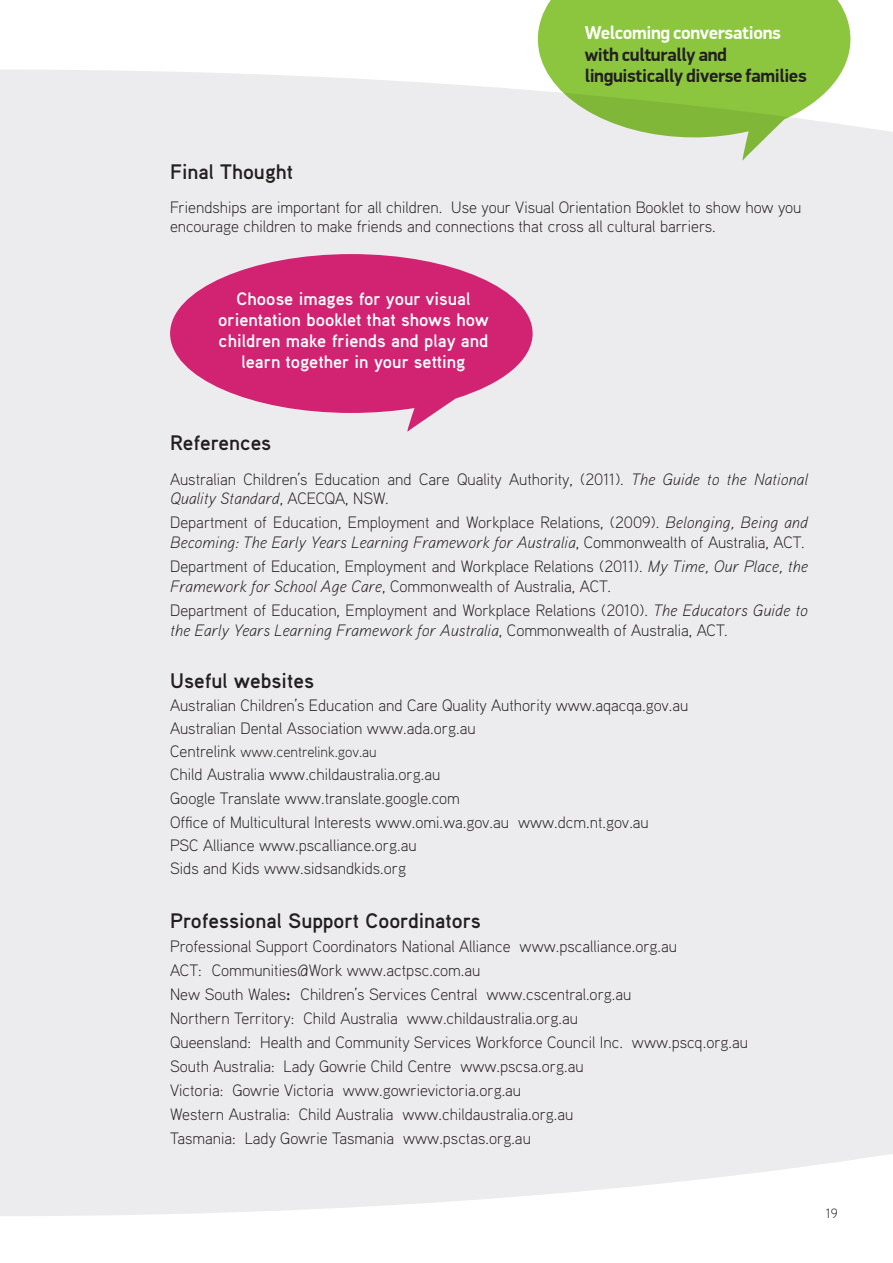
<style>
.page{position:relative;width:893px;height:1263px;background:#fff}
.page>*{position:absolute;margin:0;border:0;box-sizing:border-box;transform-origin:0 0}
.t1{font:700 21px "Aaux Pro";color:#231f20}
.t2{font:700 18.6px/21.3px "Din Display Pro PF";letter-spacing:-.02em;color:#231f20}
.t3{font:700 18.6px "Din Display Pro PF";letter-spacing:-.02em;color:#fff}
.t4{font:700 18px/20.7px "Aaux Pro";color:#fff;text-align:center}
.t5{font:300 16.5px/24px "Aaux Pro";color:#231f20}
.t6{font:300 15px "Aaux Pro";color:#231f20}
.t7{font:300 13.5px "Aaux Pro";color:#231f20}
.s1{font-style:italic}
.s2{font-size:16.5px}
.s3{font-weight:700}
</style>
<div class="page">
<div style="left:0;top:70px;width:893px;height:459px;background:#ececee"></div>
<div style="left:0;top:529px;width:893px;height:687px;background:#ececee"></div>
<svg style="left:538px;top:0;width:312px;height:162px;background:#a6cf70"></svg>
<svg style="left:170px;top:254px;width:363px;height:179px;background:#d95e96"></svg>
<p class="t3" style="left:585px;top:22px;width:198px">Welcoming conversations</p>
<p class="t2" style="left:585px;top:44px;width:223px">with culturally and linguistically diverse families</p>
<p class="t1" style="left:170px;top:158px;width:125px">Final Thought</p>
<p class="t5" style="left:170px;top:197px;width:633px;line-height:19px">Friendships are important for all children. Use your Visual Orientation Booklet to show how you encourage children to make friends and connections that cross all cultural barriers.</p>
<p class="t4" style="left:218px;top:288px;width:272px">Choose images for your visual orientation booklet that shows how children make friends and play and learn together in your setting</p>
<p class="t1" style="left:170px;top:429px;width:103px">References</p>
<p class="t5" style="left:170px;top:468px;width:639px;line-height:19.8px">Australian Children’s Education and Care Quality Authority, (2011). <span class="s1">The Guide to the National<br>Quality Standard</span>, ACECQA, NSW.</p>
<p class="t5" style="left:170px;top:512px;width:639px;line-height:19.8px">Department of Education, Employment and Workplace Relations, (2009). <span class="s1">Belonging, Being and<br>Becoming: The Early Years Learning Framework for Australia</span>, Commonwealth of Australia, ACT.</p>
<p class="t5" style="left:170px;top:556px;width:639px;line-height:19.8px">Department of Education, Employment and Workplace Relations (2011). <span class="s1">My Time, Our Place, the<br>Framework for School Age Care</span>, Commonwealth of Australia, ACT.</p>
<p class="t5" style="left:170px;top:600px;width:639px;line-height:19.8px">Department of Education, Employment and Workplace Relations (2010). <span class="s1">The Educators Guide to the Early Years Learning Framework for Australia</span>, Commonwealth of Australia, ACT.</p>
<p class="t1" style="left:170px;top:667px;width:145px">Useful websites</p>
<p class="t5" style="left:170px;top:693px;width:520px;line-height:23.2px">Australian Children’s Education and Care Quality Authority www.aqacqa.gov.au<br>Australian Dental Association www.ada.org.au</p>
<p class="t6" style="left:170px;top:742px;width:208px"><span class="s2">Centrelink</span> www.centrelink.gov.au</p>
<p class="t5" style="left:170px;top:762px;width:480px;line-height:23.4px">Child Australia www.childaustralia.org.au<br>Google Translate www.translate.google.com<br>Office of Multicultural Interests www.omi.wa.gov.au www.dcm.nt.gov.au PSC Alliance www.pscalliance.org.au<br>Sids and Kids www.sidsandkids.org</p>
<p class="t1" style="left:170px;top:907px;width:312px">Professional Support Coordinators</p>
<p class="t5" style="left:170px;top:933px;width:579px">Professional Support Coordinators National Alliance www.pscalliance.org.au<br>ACT: Communities@Work www.actpsc.com.au<br>New South Wales<span class="s3">:</span> Children’s Services Central www.cscentral.org.au<br>Northern Territory: Child Australia www.childaustralia.org.au<br>Queensland: Health and Community Services Workforce Council Inc. www.pscq.org.au South Australia: Lady Gowrie Child Centre www.pscsa.org.au<br>Victoria: Gowrie Victoria www.gowrievictoria.org.au<br>Western Australia: Child Australia www.childaustralia.org.au<br>Tasmania: Lady Gowrie Tasmania www.psctas.org.au</p>
<p class="t7" style="left:826px;top:1205px;width:13px">19</p>
</div>
